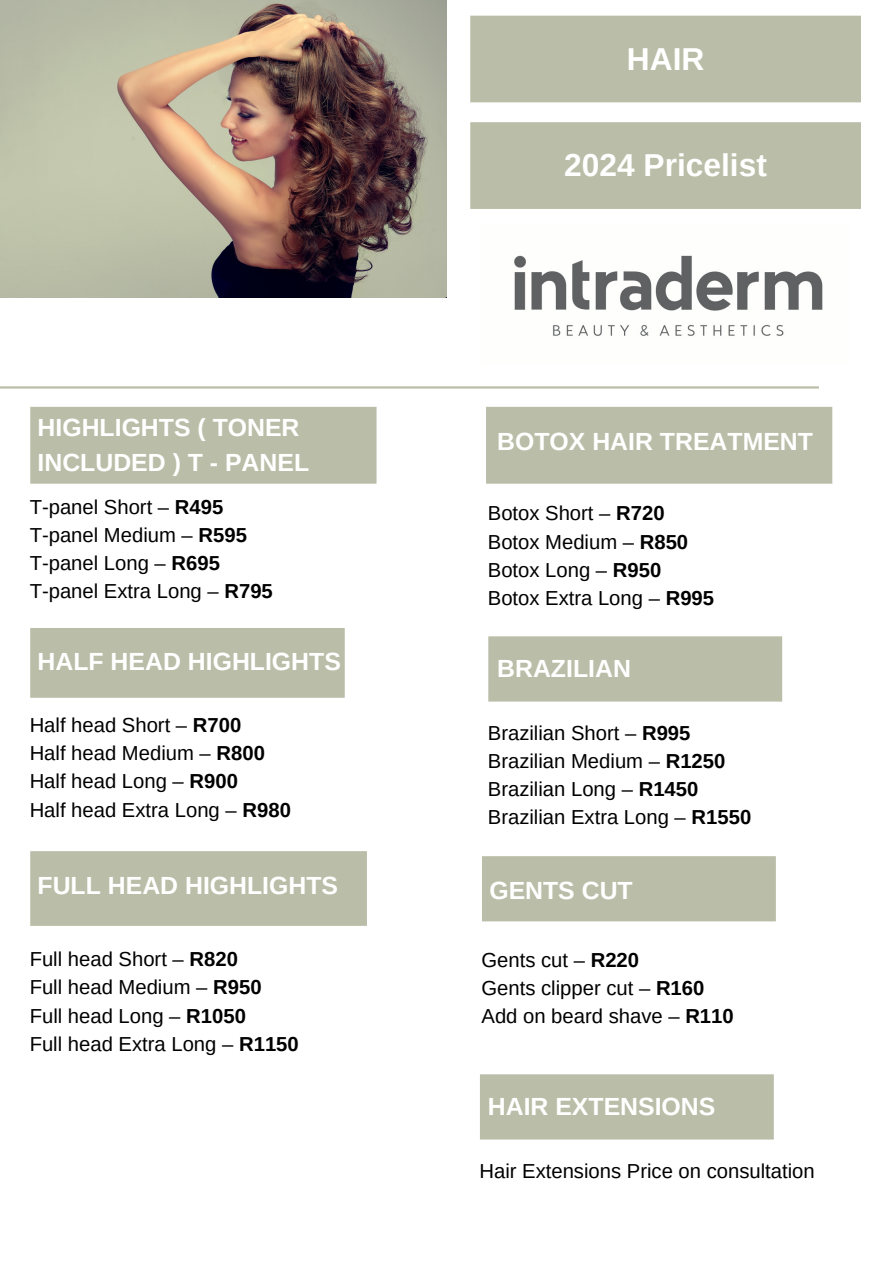
<style>
.page{position:relative;width:893px;height:1263px;background:#fff}
.page>*{position:absolute;margin:0;border:0;box-sizing:border-box;transform-origin:0 0}
.t1{font:700 31.72px "Arimo";color:#fff}
.t2{font:700 25.88px "Arimo";color:#fff}
.t3{font:700 24.83px/34.5px "Arimo";color:#fff}
.t4{font:20.25px "Arimo";color:#000}
.s1{font-weight:700}
</style>
<div class="page">
<div style="left:470px;top:16px;width:391px;height:86px;background:#babda7"></div>
<div style="left:470px;top:122px;width:391px;height:87px;background:#babda7"></div>
<div style="left:30px;top:407px;width:346px;height:77px;background:#babda7"></div>
<hr style="left:0;top:386px;width:819px;height:3px;background:#babda7">
<img style="left:514px;top:255px;width:309px;height:81px">
<div style="left:30px;top:628px;width:315px;height:70px;background:#babda7"></div>
<div style="left:488px;top:636px;width:294px;height:65px;background:#babda7"></div>
<div style="left:486px;top:407px;width:346px;height:77px;background:#babda7"></div>
<img style="left:0;top:0;width:447px;height:297px">
<div style="left:30px;top:851px;width:337px;height:75px;background:#babda7"></div>
<div style="left:482px;top:856px;width:294px;height:65px;background:#babda7"></div>
<div style="left:480px;top:1074px;width:294px;height:65px;background:#babda7"></div>
<p class="t3" style="left:38px;top:410px;width:273px">HIGHLIGHTS ( TONER<br>INCLUDED ) T - PANEL</p>
<p class="t4" style="left:30px;top:495px;width:195px">T-panel Short – <span class="s1">R495</span></p>
<h3 class="t4" style="left:30px;top:523px;width:219px">T-panel Medium – <span class="s1">R595</span></h3>
<p class="t4" style="left:30px;top:552px;width:192px">T-panel Long – <span class="s1">R695</span></p>
<h3 class="t4" style="left:30px;top:580px;width:245px">T-panel Extra Long – <span class="s1">R795</span></h3>
<h3 class="t3" style="left:38px;top:644px;width:305px">HALF HEAD HIGHLIGHTS</h3>
<p class="t4" style="left:30px;top:714px;width:213px">Half head Short – <span class="s1">R700</span></p>
<p class="t4" style="left:30px;top:742px;width:237px">Half head Medium – <span class="s1">R800</span></p>
<p class="t4" style="left:30px;top:770px;width:210px">Half head Long – <span class="s1">R900</span></p>
<p class="t4" style="left:30px;top:798px;width:263px">Half head Extra Long – <span class="s1">R980</span></p>
<p class="t3" style="left:38px;top:868px;width:302px">FULL HEAD HIGHLIGHTS</p>
<p class="t4" style="left:30px;top:948px;width:210px">Full head Short – <span class="s1">R820</span></p>
<p class="t4" style="left:30px;top:976px;width:233px">Full head Medium – <span class="s1">R950</span></p>
<p class="t4" style="left:30px;top:1004px;width:218px">Full head Long – <span class="s1">R1050</span></p>
<p class="t4" style="left:30px;top:1032px;width:271px">Full head Extra Long – <span class="s1">R1150</span></p>
<p class="t1" style="left:627px;top:41px;width:79px">HAIR</p>
<h2 class="t1" style="left:564px;top:148px;width:204px">2024 Pricelist</h2>
<p class="t2" style="left:504px;top:426px;width:158px">MANICURES</p>
<p class="t3" style="left:497px;top:424px;width:317px">BOTOX HAIR TREATMENT</p>
<h3 class="t4" style="left:488px;top:502px;width:178px">Botox Short – <span class="s1">R720</span></h3>
<p class="t4" style="left:488px;top:530px;width:202px">Botox Medium – <span class="s1">R850</span></p>
<h3 class="t4" style="left:488px;top:558px;width:175px">Botox Long – <span class="s1">R950</span></h3>
<p class="t4" style="left:488px;top:586px;width:228px">Botox Extra Long – <span class="s1">R995</span></p>
<p class="t3" style="left:497px;top:651px;width:135px">BRAZILIAN</p>
<p class="t4" style="left:488px;top:722px;width:204px">Brazilian Short – <span class="s1">R995</span></p>
<p class="t4" style="left:488px;top:750px;width:239px">Brazilian Medium – <span class="s1">R1250</span></p>
<p class="t4" style="left:488px;top:778px;width:212px">Brazilian Long – <span class="s1">R1450</span></p>
<p class="t4" style="left:488px;top:806px;width:265px">Brazilian Extra Long – <span class="s1">R1550</span></p>
<p class="t3" style="left:489px;top:873px;width:145px">GENTS CUT</p>
<p class="t4" style="left:481px;top:948px;width:159px">Gents cut – <span class="s1">R220</span></p>
<h3 class="t4" style="left:481px;top:976px;width:224px">Gents clipper cut – <span class="s1">R160</span></h3>
<p class="t4" style="left:481px;top:1004px;width:254px">Add on beard shave – <span class="s1">R110</span></p>
<h3 class="t3" style="left:488px;top:1089px;width:229px">HAIR EXTENSIONS</h3>
<p class="t4" style="left:479px;top:1160px;width:337px">Hair Extensions Price on consultation</p>
</div>
